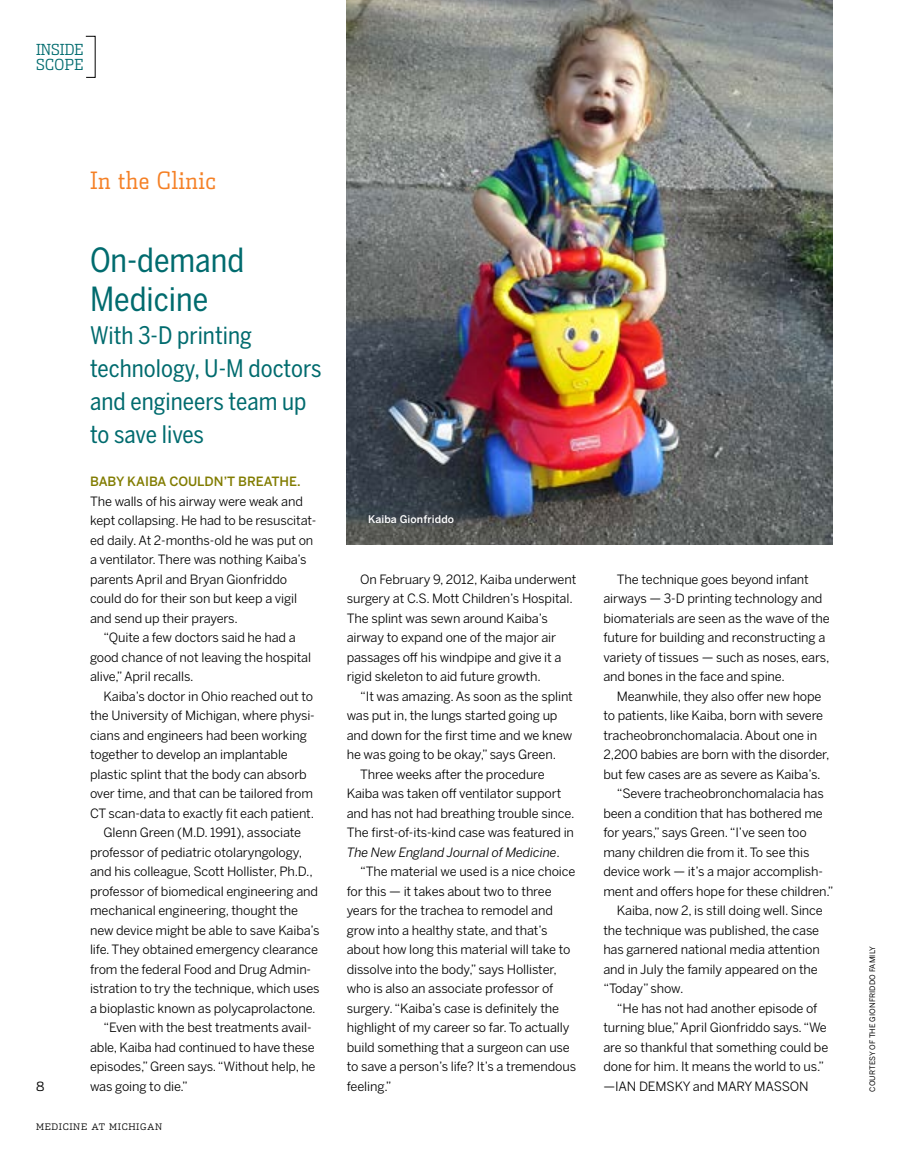
<style>
.page{position:relative;width:905px;height:1175px;background:#fff}
.page>*{position:absolute;margin:0;border:0;box-sizing:border-box;transform-origin:0 0}
.t1{font:33px/39px "Benton Sans Cond Regluar";color:#006b6e}
.t2{font:24px/33px "Benton Sans Cond Regluar";color:#006b6e}
.t3{font:300 24px "Dispatch Cond";letter-spacing:.02em;color:#f58025}
.t4{font:300 15.3px/14.2px "Dispatch Cond";letter-spacing:.01em;color:#006b6e}
.t5{font:12.75px/19.5px "Benton Sans";letter-spacing:-.01em;color:#000}
.t6{font:italic 12.75px "Benton Sans";letter-spacing:-.01em;color:#000}
.t7{font:500 12.75px "Benton Sans";color:#817c00}
.t8{font:300 12.75px "Dispatch";color:#000}
.t9{font:500 10.5px "Benton Sans";letter-spacing:.01em;color:#fff}
.t10{font:300 9px "Dispatch";letter-spacing:.07em;color:#000}
.t11{font:7.5px "Benton Sans Regluar";letter-spacing:.01em;color:#000}
.s1{font-style:normal}
</style>
<div class="page">
<img style="left:346px;top:0;width:486px;height:544px">
<p class="t4" style="left:36px;top:43px;width:49px">INSIDE<br>SCOPE</p>
<h2 class="t3" style="left:90px;top:166px;width:128px">IN THE CLINIC</h2>
<p class="t8" style="left:36px;top:1078px;width:10px">8</p>
<h1 class="t1" style="left:90px;top:241px;width:156px">On-demand<br>Medicine</h1>
<h2 class="t2" style="left:90px;top:319px;width:233px">With 3-D printing technology, U-M doctors and engineers team up to save lives</h2>
<p class="t7" style="left:90px;top:474px;width:212px">BABY KAI BA COULDN’T BREATHE.</p>
<p class="t5" style="left:90px;top:491px;width:214px">The walls of his airway were weak and</p>
<p class="t5" style="left:90px;top:511px;width:228px">kept collapsing. He had to be resuscitat-</p>
<p class="t5" style="left:90px;top:530px;width:225px">ed daily. At 2-months-old he was put on</p>
<p class="t5" style="left:90px;top:550px;width:218px">a ventilator. There was nothing Kaiba’s</p>
<p class="t5" style="left:90px;top:569px;width:199px">parents April and Bryan Gionfriddo</p>
<p class="t5" style="left:90px;top:589px;width:209px">could do for their son but keep a vigil</p>
<p class="t5" style="left:90px;top:608px;width:149px">and send up their prayers.</p>
<p class="t5" style="left:104px;top:628px;width:194px">“Quite a few doctors said he had a</p>
<p class="t5" style="left:90px;top:647px;width:223px">good chance of not leaving the hospital</p>
<p class="t5" style="left:90px;top:667px;width:105px">alive,” April recalls.</p>
<p class="t5" style="left:104px;top:686px;width:211px">Kaiba’s doctor in Ohio reached out to</p>
<p class="t5" style="left:90px;top:706px;width:226px">the University of Michigan, where physi-</p>
<p class="t5" style="left:90px;top:725px;width:218px">cians and engineers had been working</p>
<p class="t5" style="left:90px;top:745px;width:199px">together to develop an implantable</p>
<p class="t5" style="left:90px;top:764px;width:218px">plastic splint that the body can absorb</p>
<p class="t5" style="left:90px;top:784px;width:224px">over time, and that can be tailored from</p>
<p class="t5" style="left:90px;top:803px;width:226px">CT scan-data to exactly fit each patient.</p>
<p class="t5" style="left:104px;top:823px;width:199px">Glenn Green (M.D. 1991), associate</p>
<p class="t5" style="left:90px;top:842px;width:214px">professor of pediatric otolaryngology,</p>
<p class="t5" style="left:90px;top:862px;width:224px">and his colleague, Scott Hollister, Ph.D.,</p>
<p class="t5" style="left:90px;top:881px;width:229px">professor of biomedical engineering and</p>
<p class="t5" style="left:90px;top:901px;width:210px">mechanical engineering, thought the</p>
<p class="t5" style="left:90px;top:920px;width:231px">new device might be able to save Kaiba’s</p>
<p class="t5" style="left:90px;top:940px;width:229px">life. They obtained emergency clearance</p>
<p class="t5" style="left:90px;top:959px;width:223px">from the federal Food and Drug Admin-</p>
<p class="t5" style="left:90px;top:979px;width:231px">istration to try the technique, which uses</p>
<p class="t5" style="left:90px;top:998px;width:227px">a bioplastic known as polycaprolactone.</p>
<p class="t5" style="left:104px;top:1018px;width:209px">“Even with the best treatments avail-</p>
<p class="t5" style="left:90px;top:1037px;width:226px">able, Kaiba had continued to have these</p>
<p class="t5" style="left:90px;top:1057px;width:227px">episodes,” Green says. “Without help, he</p>
<p class="t5" style="left:90px;top:1076px;width:99px">was going to die.”</p>
<p class="t10" style="left:36px;top:1121px;width:128px">MEDICINE AT MICHIGAN</p>
<p class="t9" style="left:368px;top:513px;width:87px">KAIBA GIONFRIDDO</p>
<p class="t5" style="left:347px;top:569px;width:231px;text-indent:14px">On February 9, 2012, Kaiba underwent surgery at C.S. Mott Children’s Hospital.<br>The splint was sewn around Kaiba’s airway to expand one of the major air passages off his windpipe and give it a rigid skeleton to aid future growth.</p>
<p class="t5" style="left:360px;top:686px;width:214px">“It was amazing. As soon as the splint</p>
<p class="t5" style="left:347px;top:706px;width:212px">was put in, the lungs started going up</p>
<p class="t5" style="left:347px;top:725px;width:227px">and down for the first time and we knew</p>
<p class="t5" style="left:347px;top:745px;width:211px">he was going to be okay,” says Green.</p>
<p class="t5" style="left:360px;top:764px;width:186px">Three weeks after the procedure</p>
<p class="t5" style="left:347px;top:784px;width:216px">Kaiba was taken off ventilator support</p>
<p class="t5" style="left:347px;top:803px;width:229px">and has not had breathing trouble since.</p>
<p class="t5" style="left:347px;top:823px;width:229px">The first-of-its-kind case was featured in</p>
<p class="t6" style="left:347px;top:844px;width:215px">The New England Journal of Medicine<span class="s1">.</span></p>
<p class="t5" style="left:360px;top:862px;width:217px">“The material we used is a nice choice</p>
<p class="t5" style="left:347px;top:881px;width:206px">for this — it takes about two to three</p>
<p class="t5" style="left:347px;top:901px;width:208px">years for the trachea to remodel and</p>
<p class="t5" style="left:347px;top:920px;width:202px">grow into a healthy state, and that’s</p>
<p class="t5" style="left:347px;top:940px;width:225px">about how long this material will take to</p>
<p class="t5" style="left:347px;top:959px;width:211px">dissolve into the body,” says Hollister,</p>
<p class="t5" style="left:347px;top:979px;width:208px">who is also an associate professor of</p>
<p class="t5" style="left:347px;top:998px;width:214px">surgery. “Kaiba’s case is definitely the</p>
<p class="t5" style="left:347px;top:1018px;width:224px">highlight of my career so far. To actually</p>
<p class="t5" style="left:347px;top:1037px;width:224px">build something that a surgeon can use</p>
<p class="t5" style="left:347px;top:1057px;width:231px">to save a person’s life? It’s a tremendous</p>
<p class="t5" style="left:347px;top:1076px;width:46px">feeling.”</p>
<p class="t5" style="left:603px;top:569px;width:228px;text-indent:14px">The technique goes beyond infant airways — 3-D printing technology and biomaterials are seen as the wave of the future for building and reconstructing a variety of tissues — such as noses, ears, and bones in the face and spine.</p>
<p class="t5" style="left:617px;top:686px;width:206px">Meanwhile, they also offer new hope</p>
<p class="t5" style="left:603px;top:706px;width:221px">to patients, like Kaiba, born with severe</p>
<p class="t5" style="left:603px;top:725px;width:215px">tracheobronchomalacia. About one in</p>
<p class="t5" style="left:603px;top:745px;width:228px">2,200 babies are born with the disorder,</p>
<p class="t5" style="left:603px;top:764px;width:219px">but few cases are as severe as Kaiba’s.</p>
<p class="t5" style="left:617px;top:784px;width:208px">“Severe tracheobronchomalacia has</p>
<p class="t5" style="left:603px;top:803px;width:221px">been a condition that has bothered me</p>
<p class="t5" style="left:603px;top:823px;width:205px">for years,” says Green. “I’ve seen too</p>
<p class="t5" style="left:603px;top:842px;width:208px">many children die from it. To see this</p>
<p class="t5" style="left:603px;top:862px;width:221px">device work — it’s a major accomplish-</p>
<p class="t5" style="left:603px;top:881px;width:232px">ment and offers hope for these children.”</p>
<p class="t5" style="left:617px;top:901px;width:207px">Kaiba, now 2, is still doing well. Since</p>
<p class="t5" style="left:603px;top:920px;width:217px">the technique was published, the case</p>
<p class="t5" style="left:603px;top:940px;width:218px">has garnered national media attention</p>
<p class="t5" style="left:603px;top:959px;width:216px">and in July the family appeared on the</p>
<p class="t5" style="left:603px;top:979px;width:82px">“Today” show.</p>
<p class="t5" style="left:617px;top:998px;width:202px">“He has not had another episode of</p>
<p class="t5" style="left:603px;top:1018px;width:225px">turning blue,” April Gionfriddo says. “We</p>
<p class="t5" style="left:603px;top:1037px;width:226px">are so thankful that something could be</p>
<p class="t5" style="left:603px;top:1057px;width:222px">done for him. It means the world to us.”</p>
<p class="t5" style="left:603px;top:1076px;width:207px">—IAN DEMSKY and MARY MASSON</p>
<p class="t11" style="left:868px;top:1091px;width:147px;rotate:-90deg">courtesy of The Gionfriddo Fam ily</p>
</div>
